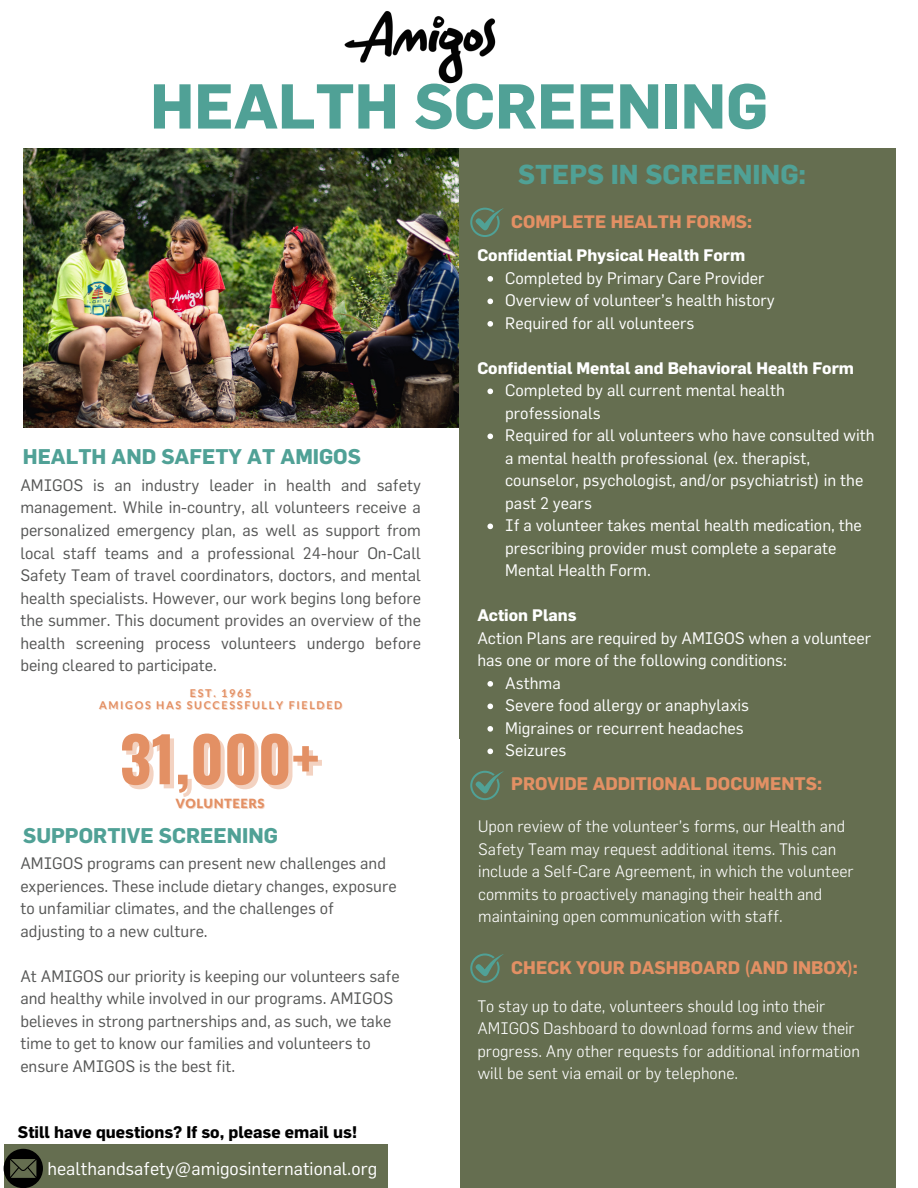
<style>
.page{position:relative;width:918px;height:1188px;background:#fff}
.page>*{position:absolute;margin:0;border:0;box-sizing:border-box;transform-origin:0 0}
.t1{font:700 62.1px "Flama";color:#50a196}
.t2{font:700 61.65px "Oswald";color:#e39064}
.t3{font:700 26.85px "Flama";color:#50a196}
.t4{font:700 20.85px "Flama";color:#50a196}
.t5{font:18px "Flama";color:#fff}
.t6{font:700 17.85px "Flama";color:#e39064}
.t7{font:700 17.7px "Flama";color:#e39064}
.t8{font:700 16.5px "Flama";color:#000}
.t9{font:16.35px/22.5px "Flama";color:#555655}
.t10{font:16.35px/22.5px "Flama";color:#fff}
.t11{font:300 16.35px/22.5px "Flama";color:#fff}
.t12{font:700 16.35px "Flama";color:#fff}
.t13{font:900 12.75px "Lato Latin";letter-spacing:.045em;color:#e39064}
.t14{font:700 10.8px "Lato";letter-spacing:.155em;color:#e39064}
.s1{font-weight:700}
</style>
<div class="page">
<img style="left:23px;top:148px;width:436px;height:279px">
<div style="left:459px;top:148px;width:437px;height:590px;background:#656e50"></div>
<div style="left:460px;top:717px;width:436px;height:471px;background:#656e50"></div>
<div style="left:4px;top:1144px;width:383px;height:44px;background:#656e50"></div>
<img style="left:344px;top:11px;width:152px;height:73px">
<svg style="left:4px;top:1149px;width:39px;height:39px"></svg>
<svg style="left:470px;top:208px;width:34px;height:29px"></svg>
<svg style="left:487px;top:276px;width:6px;height:6px"></svg>
<svg style="left:487px;top:299px;width:6px;height:5px"></svg>
<svg style="left:487px;top:321px;width:6px;height:6px"></svg>
<svg style="left:487px;top:389px;width:6px;height:5px"></svg>
<svg style="left:487px;top:434px;width:6px;height:5px"></svg>
<svg style="left:487px;top:524px;width:6px;height:5px"></svg>
<svg style="left:487px;top:681px;width:6px;height:6px"></svg>
<svg style="left:487px;top:704px;width:6px;height:5px"></svg>
<svg style="left:487px;top:726px;width:6px;height:6px"></svg>
<svg style="left:487px;top:749px;width:6px;height:5px"></svg>
<svg style="left:470px;top:771px;width:34px;height:29px"></svg>
<svg style="left:470px;top:953px;width:34px;height:30px"></svg>
<h1 class="t1" style="left:150px;top:69px;width:619px">HEALTH SCREENING</h1>
<h2 class="t3" style="left:518px;top:159px;width:289px">STEPS IN SCREENING:</h2>
<h4 class="t4" style="left:23px;top:444px;width:340px">HEALTH AND SAFETY AT AMIGOS</h4>
<p class="t9" style="left:20px;top:473px;width:402px;text-align:justify">AMIGOS is an industry leader in health and safety management. While in-country, all volunteers receive a personalized emergency plan, as well as support from local staff teams and a professional 24-hour On-Call Safety Team of travel coordinators, doctors, and mental health specialists. However, our work begins long before the summer. This document provides an overview of the health screening process volunteers undergo before being cleared to participate.</p>
<p class="t14" style="left:190px;top:686px;width:63px">EST. 1965</p>
<h6 class="t14" style="left:99px;top:699px;width:245px">AMIGOS HAS SUCCESSFULLY FIELDED</h6>
<h6 class="t2" style="left:120px;top:711px;width:201px">31,000+</h6>
<p class="t13" style="left:176px;top:798px;width:90px">VOLUNTEERS</p>
<h4 class="t4" style="left:23px;top:823px;width:256px">SUPPORTIVE SCREENING</h4>
<h6 class="t9" style="left:20px;top:852px;width:378px">AMIGOS programs can present new challenges and experiences. These include dietary changes, exposure to unfamiliar climates, and the challenges of adjusting to a new culture.</h6>
<p class="t9" style="left:20px;top:964px;width:381px">At AMIGOS our priority is keeping our volunteers safe and healthy while involved in our programs. AMIGOS believes in strong partnerships and, as such, we take time to get to know our families and volunteers to ensure AMIGOS is the best fit.</p>
<h5 class="t8" style="left:18px;top:1122px;width:341px">Still have questions? If so, please email us!</h5>
<h6 class="t5" style="left:47px;top:1157px;width:331px">healthandsafety@amigosinternational.org</h6>
<h6 class="t7" style="left:511px;top:211px;width:242px">COMPLETE HEALTH FORMS:</h6>
<p class="t12" style="left:477px;top:246px;width:269px">Confidential Physical Health Form</p>
<h3 class="t10" style="left:505px;top:266px;width:261px">Completed by Primary Care Provider</h3>
<h5 class="t10" style="left:505px;top:289px;width:271px">Overview of volunteer’s health history</h5>
<h6 class="t10" style="left:505px;top:311px;width:191px">Required for all volunteers</h6>
<p class="t12" style="left:477px;top:358px;width:378px">Confidential Mental and Behavioral Health Form</p>
<p class="t10" style="left:505px;top:379px;width:281px">Completed by all current mental health professionals</p>
<p class="t10" style="left:505px;top:424px;width:371px">Required for all volunteers who have consulted with a mental health professional (ex. therapist, counselor, psychologist, and/or psychiatrist) in the past 2 years</p>
<h6 class="t10" style="left:505px;top:514px;width:358px">If a volunteer takes mental health medication, the prescribing provider must complete a separate<br>Mental Health Form.</h6>
<p class="t10" style="left:477px;top:604px;width:396px"><span class="s1">Action Plans<br></span>Action Plans are required by AMIGOS when a volunteer has one or more of the following conditions:</p>
<p class="t10" style="left:505px;top:671px;width:57px">Asthma</p>
<p class="t10" style="left:505px;top:694px;width:246px">Severe food allergy or anaphylaxis</p>
<h6 class="t10" style="left:505px;top:716px;width:240px">Migraines or recurrent headaches</h6>
<p class="t10" style="left:505px;top:739px;width:63px">Seizures</p>
<p class="t6" style="left:511px;top:773px;width:312px">PROVIDE ADDITIONAL DOCUMENTS:</p>
<p class="t11" style="left:478px;top:815px;width:377px">Upon review of the volunteer’s forms, our Health and Safety Team may request additional items. This can include a Self-Care Agreement, in which the volunteer commits to proactively managing their health and maintaining open communication with staff.</p>
<p class="t6" style="left:511px;top:957px;width:348px">CHECK YOUR DASHBOARD (AND INBOX):</p>
<p class="t11" style="left:477px;top:994px;width:384px">To stay up to date, volunteers should log into their AMIGOS Dashboard to download forms and view their progress. Any other requests for additional information will be sent via email or by telephone.</p>
</div>
